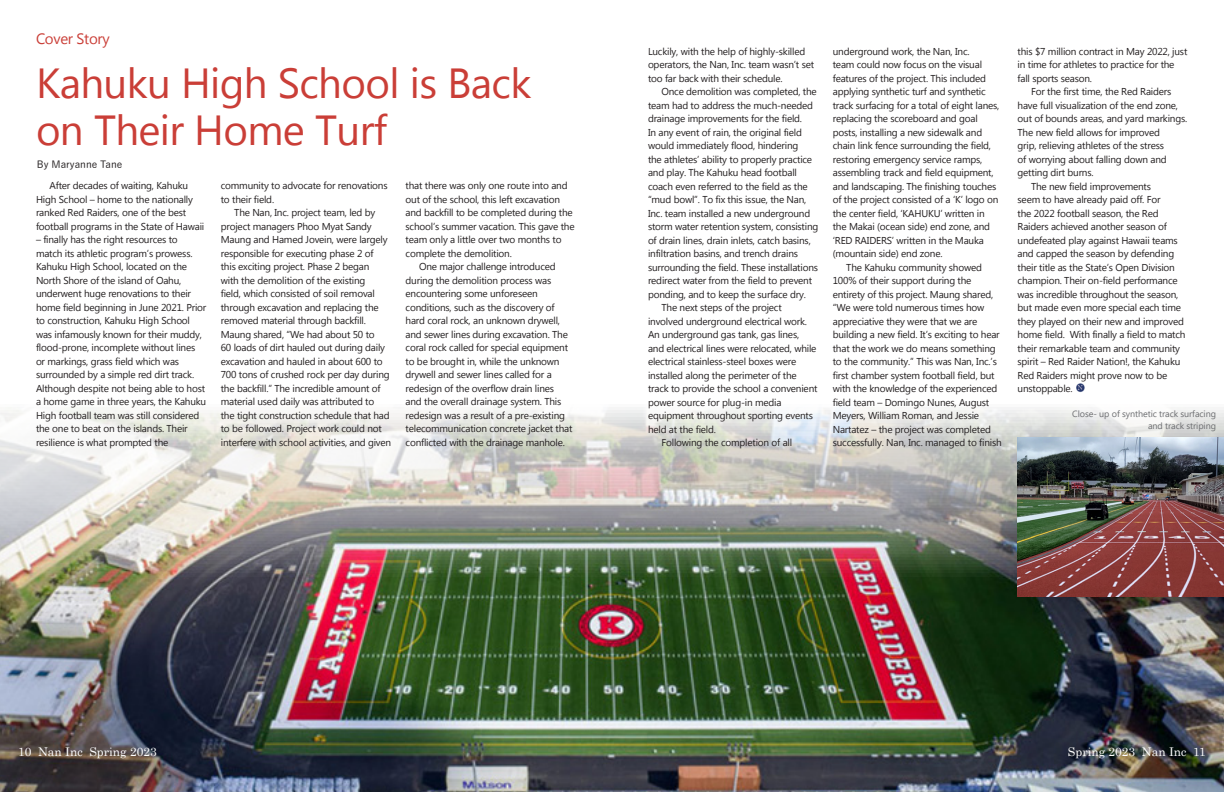
<style>
.page{position:relative;width:1224px;height:792px;background:#fff}
.page>*{position:absolute;margin:0;border:0;box-sizing:border-box;transform-origin:0 0}
.t1{font:42px "Myanmar Text";letter-spacing:-.015em;color:#ca3e37}
.t2{font:15px "Myanmar Text";letter-spacing:-.02em;color:#ca3e37}
.t3{font:12px "Century";color:#fff}
.t4{font:10px/13.5px "Myanmar Text";letter-spacing:-.02em;color:#231f20}
.t5{font:500 10px "Yu Gothic";color:#231f20}
.t6{font:9px "Yu Gothic UI";letter-spacing:-.01em;color:#6c6d70}
</style>
<div class="page">
<img style="left:0;top:407px;width:1224px;height:385px">
<svg style="left:1076px;top:383px;width:9px;height:10px"></svg>
<img style="left:1018px;top:438px;width:206px;height:158px">
<p class="t2" style="left:36px;top:30px;width:75px">Cover Story</p>
<p class="t1" style="left:36px;top:59px;width:497px">Kahuku High School is Back</p>
<p class="t1" style="left:36px;top:106px;width:352px">on Their Home Turf</p>
<p class="t5" style="left:37px;top:156px;width:87px">By Maryanne Tane</p>
<p class="t4" style="left:36px;top:179px;width:170px;text-indent:14px">After decades of waiting, Kahuku High School – home to the nationally ranked Red Raiders, one of the best football programs in the State of Hawaii</p>
<p class="t4" style="left:36px;top:233px;width:172px">– finally has the right resources to match its athletic program’s prowess.<br>Kahuku High School, located on the North Shore of the island of Oahu, underwent huge renovations to their home field beginning in June 2021. Prior to construction, Kahuku High School was infamously known for their muddy, flood-prone, incomplete without lines or markings, grass field which was surrounded by a simple red dirt track.<br>Although despite not being able to host a home game in three years, the Kahuku High football team was still considered the one to beat on the islands. Their resilience is what prompted the</p>
<p class="t4" style="left:221px;top:179px;width:168px">community to advocate for renovations to their field.</p>
<p class="t4" style="left:221px;top:206px;width:172px;text-indent:14px">The Nan, Inc. project team, led by project managers Phoo Myat Sandy Maung and Hamed Jovein, were largely responsible for executing phase 2 of this exciting project. Phase 2 began<br>with the demolition of the existing<br>field, which consisted of soil removal through excavation and replacing the removed material through backfill.<br>Maung shared, “We had about 50 to<br>60 loads of dirt hauled out during daily excavation and hauled in about 600 to 700 tons of crushed rock per day during the backfill.” The incredible amount of material used daily was attributed to<br>the tight construction schedule that had to be followed. Project work could not interfere with school activities, and given</p>
<p class="t4" style="left:406px;top:179px;width:171px">that there was only one route into and out of the school, this left excavation and backfill to be completed during the school’s summer vacation. This gave the team only a little over two months to complete the demolition.</p>
<p class="t4" style="left:406px;top:260px;width:168px;text-indent:14px">One major challenge introduced during the demolition process was encountering some unforeseen conditions, such as the discovery of hard coral rock, an unknown drywell, and sewer lines during excavation. The coral rock called for special equipment to be brought in, while the unknown drywell and sewer lines called for a redesign of the overflow drain lines and the overall drainage system. This redesign was a result of a pre-existing telecommunication concrete jacket that conflicted with the drainage manhole.</p>
<p class="t4" style="left:648px;top:44px;width:168px">Luckily, with the help of highly-skilled operators, the Nan, Inc. team wasn’t set too far back with their schedule.</p>
<p class="t4" style="left:648px;top:85px;width:172px;text-indent:14px">Once demolition was completed, the team had to address the much-needed drainage improvements for the field.<br>In any event of rain, the original field would immediately flood, hindering<br>the athletes’ ability to properly practice and play. The Kahuku head football coach even referred to the field as the “mud bowl”. To fix this issue, the Nan, Inc. team installed a new underground storm water retention system, consisting of drain lines, drain inlets, catch basins, infiltration basins, and trench drains surrounding the field. These installations redirect water from the field to prevent ponding, and to keep the surface dry.</p>
<p class="t4" style="left:648px;top:301px;width:171px;text-indent:14px">The next steps of the project involved underground electrical work.<br>An underground gas tank, gas lines, and electrical lines were relocated, while electrical stainless-steel boxes were installed along the perimeter of the track to provide the school a convenient power source for plug-in media equipment throughout sporting events held at the field.</p>
<p class="t4" style="left:662px;top:436px;width:132px">Following the completion of all</p>
<p class="t4" style="left:833px;top:44px;width:168px">underground work, the Nan, Inc.<br>team could now focus on the visual features of the project. This included applying synthetic turf and synthetic track surfacing for a total of eight lanes, replacing the scoreboard and goal posts, installing a new sidewalk and chain link fence surrounding the field, restoring emergency service ramps, assembling track and field equipment, and landscaping. The finishing touches of the project consisted of a ‘K’ logo on the center field, ‘KAHUKU’ written in the Makai (ocean side) end zone, and ‘RED RAIDERS’ written in the Mauka (mountain side) end zone.</p>
<p class="t4" style="left:833px;top:260px;width:170px;text-indent:14px">The Kahuku community showed 100% of their support during the entirety of this project. Maung shared, “We were told numerous times how appreciative they were that we are building a new field. It’s exciting to hear that the work we do means something to the community.” This was Nan, Inc.’s first chamber system football field, but with the knowledge of the experienced field team – Domingo Nunes, August Meyers, William Roman, and Jessie Nartatez – the project was completed successfully. Nan, Inc. managed to finish</p>
<p class="t4" style="left:1018px;top:44px;width:171px">this $7 million contract in May 2022, just in time for athletes to practice for the fall sports season.</p>
<p class="t4" style="left:1018px;top:85px;width:171px;text-indent:14px">For the first time, the Red Raiders have full visualization of the end zone, out of bounds areas, and yard markings.<br>The new field allows for improved<br>grip, relieving athletes of the stress<br>of worrying about falling down and getting dirt burns.</p>
<p class="t4" style="left:1018px;top:179px;width:169px;text-indent:14px">The new field improvements<br>seem to have already paid off. For<br>the 2022 football season, the Red Raiders achieved another season of undefeated play against Hawaii teams and capped the season by defending their title as the State’s Open Division champion. Their on-field performance was incredible throughout the season, but made even more special each time they played on their new and improved home field. With finally a field to match their remarkable team and community spirit – Red Raider Nation!, the Kahuku Red Raiders might prove now to be unstoppable.</p>
<p class="t6" style="left:1072px;top:405px;width:145px">Close- up of synthetic track surfacing</p>
<p class="t6" style="left:1148px;top:417px;width:69px">and track striping</p>
<p class="t3" style="left:18px;top:742px;width:140px">10 Nan Inc Spring 2023</p>
<p class="t3" style="left:1068px;top:742px;width:140px">Spring 2023 Nan Inc 11</p>
</div>
